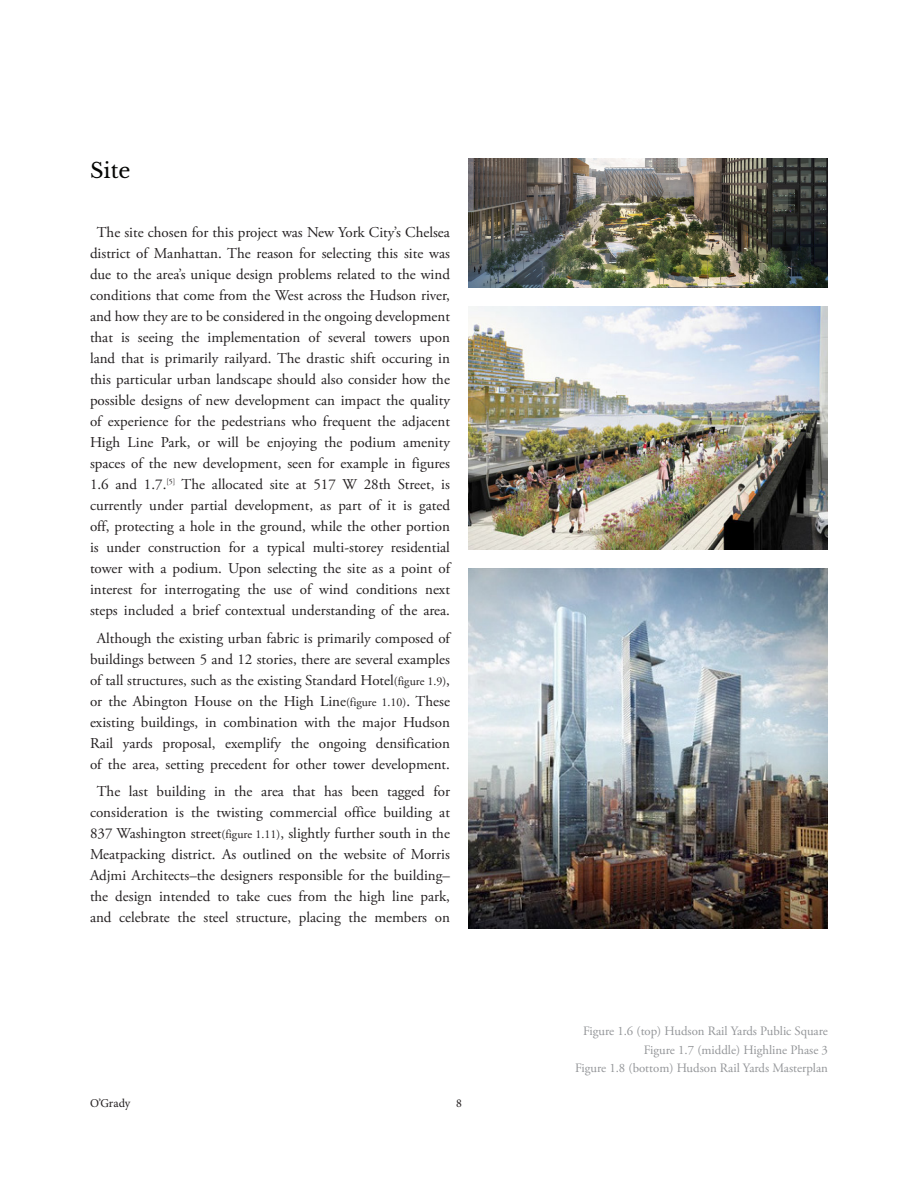
<style>
.page{position:relative;width:918px;height:1188px;background:#fff}
.page>*{position:absolute;margin:0;border:0;box-sizing:border-box;transform-origin:0 0}
.t1{font:21px "Libre Baskerville";color:#040503}
.Body{font:15px/21px "Adobe Garamond Pro";color:#231f20;text-align:center}
.t2{font:12.75px "Adobe Garamond Pro";letter-spacing:-.005em;color:#939598}
.t3{font:12px "Minion Pro";letter-spacing:-.005em;color:#231f20}
.s1{font-size:12px}
</style>
<div class="page">
<img style="left:468px;top:158px;width:360px;height:129px">
<img style="left:468px;top:307px;width:360px;height:242px">
<img style="left:468px;top:569px;width:360px;height:360px">
<p class="t1" style="left:90px;top:158px;width:42px">Site</p>
<p class="Body" style="left:90px;top:222px;width:362px">The site chosen for this project was New York City’s Chelsea district of Manhattan. The reason for selecting this site was due to the area’s unique design problems related to the wind conditions that come from the West across the Hudson river, and how they are to be considered in the ongoing development that is seeing the implementation of several towers upon land that is primarily railyard. The drastic shift occuring in this particular urban landscape should also consider how the possible designs of new development can impact the quality of experience for the pedestrians who frequent the adjacent High Line Park, or will be enjoying the podium amenity spaces of the new development, seen for example in figures 1.6 and 1.7.<sup>[5]</sup> The allocated site at 517 W 28th Street, is currently under partial development, as part of it is gated off, protecting a hole in the ground, while the other portion is under construction for a typical multi-storey residential tower with a podium. Upon selecting the site as a point of interest for interrogating the use of wind conditions next steps included a brief contextual understanding of the area.</p>
<p class="Body" style="left:90px;top:628px;width:362px">Although the existing urban fabric is primarily composed of buildings between 5 and 12 stories, there are several examples of tall structures, such as the existing Standard Hotel<span class="s1">(figure 1.9)</span>, or the Abington House on the High Line<span class="s1">(figure 1.10)</span>. These existing buildings, in combination with the major Hudson Rail yards proposal, exemplify the ongoing densification of the area, setting precedent for other tower development.</p>
<p class="Body" style="left:90px;top:782px;width:362px">The last building in the area that has been tagged for consideration is the twisting commercial office building at 837 Washington street<span class="s1">(figure 1.11)</span>, slightly further south in the Meatpacking district. As outlined on the website of Morris Adjmi Architects–the designers responsible for the building– the design intended to take cues from the high line park, and celebrate the steel structure, placing the members on</p>
<p class="t3" style="left:90px;top:1095px;width:42px">O’Grady</p>
<p class="t3" style="left:456px;top:1095px;width:7px">8</p>
<p class="t2" style="left:583px;top:1024px;width:246px">Figure 1.6 (top) Hudson Rail Yards Public Square</p>
<p class="t2" style="left:644px;top:1042px;width:186px">Figure 1.7 (middle) Highline Phase 3</p>
<p class="t2" style="left:575px;top:1060px;width:254px">Figure 1.8 (bottom) Hudson Rail Yards Masterplan</p>
</div>
